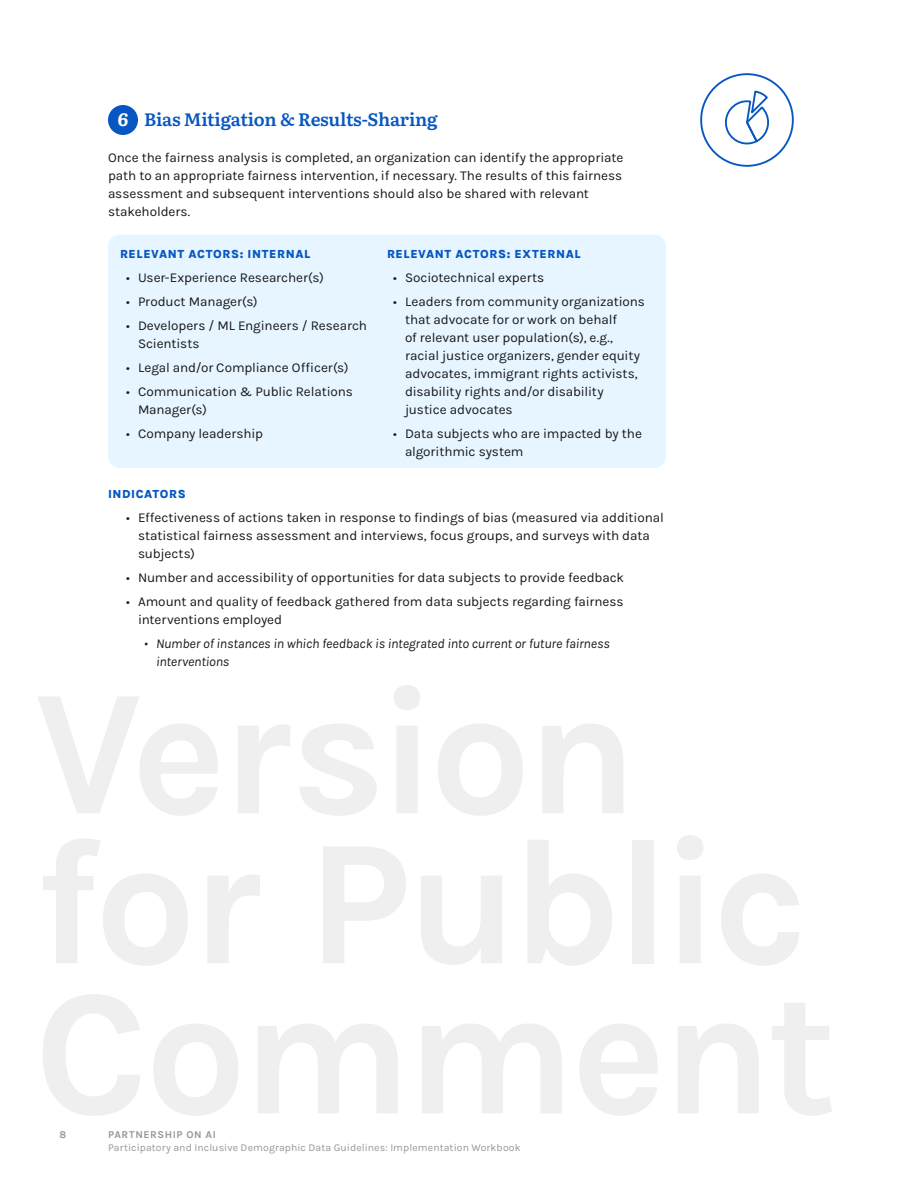
<style>
.page{position:relative;width:918px;height:1188px;background:#fff}
.page>*{position:absolute;margin:0;border:0;box-sizing:border-box;transform-origin:0 0}
.t1{font:18px "Literata";letter-spacing:-.015em;color:#0757c3}
.big_number{font:18px "Literata";color:#fff}
.body_-_single_space{font:13.5px/18px "Karla";letter-spacing:-.005em;color:#18181a}
.t2{font:italic 13.5px/18px "Karla";letter-spacing:-.01em;color:#18181a}
.t3{font:800 12px "Karla";letter-spacing:.05em;color:#0757c3}
.t4{font:10.5px "Karla";letter-spacing:.01em;color:#969797}
.t5{font:700 10.5px "Karla";letter-spacing:.055em;color:#969797}
</style>
<div class="page">
<div style="left:108px;top:105px;width:30px;height:30px;background:#0757c3;border-radius:50%"></div>
<div style="left:108px;top:235px;width:558px;height:233px;background:#e6f5ff;border-radius:12px"></div>
<div style="left:700px;top:73px;width:94px;height:94px;border:2px solid #0757c3;border-radius:50%"></div>
<svg style="left:724px;top:90px;width:45px;height:55px"></svg>
<p class="big_number" style="left:118px;top:106px;width:12px">6</p>
<h2 class="t1" style="left:144px;top:106px;width:295px">Bias Mitigation &amp; Results-Sharing</h2>
<p class="body_-_single_space" style="left:108px;top:148px;width:517px">Once the fairness analysis is completed, an organization can identify the appropriate path to an appropriate fairness intervention, if necessary. The results of this fairness assessment and subsequent interventions should also be shared with relevant stakeholders.</p>
<h4 class="t3" style="left:120px;top:246px;width:192px">RELEVANT ACTORS: INTERNAL</h4>
<h4 class="t3" style="left:387px;top:246px;width:195px">RELEVANT ACTORS: EXTERNAL</h4>
<p class="body_-_single_space" style="left:126px;top:268px;width:199px">• User-Experience Researcher(s)</p>
<p class="body_-_single_space" style="left:126px;top:292px;width:133px">• Product Manager(s)</p>
<p class="body_-_single_space" style="left:138px;top:316px;width:231px;text-indent:-12px">• Developers / ML Engineers / Research<br>Scientists</p>
<p class="body_-_single_space" style="left:126px;top:358px;width:224px">• Legal and/or Compliance Officer(s)</p>
<p class="body_-_single_space" style="left:138px;top:382px;width:217px;text-indent:-12px">• Communication &amp; Public Relations<br>Manager(s)</p>
<p class="body_-_single_space" style="left:126px;top:424px;width:138px">• Company leadership</p>
<p class="body_-_single_space" style="left:393px;top:268px;width:153px">• Sociotechnical experts</p>
<p class="body_-_single_space" style="left:405px;top:292px;width:241px;text-indent:-12px">• Leaders from community organizations that advocate for or work on behalf<br>of relevant user population(s), e.g., racial justice organizers, gender equity advocates, immigrant rights activists, disability rights and/or disability justice advocates</p>
<p class="body_-_single_space" style="left:405px;top:424px;width:238px;text-indent:-12px">• Data subjects who are impacted by the algorithmic system</p>
<h4 class="t3" style="left:108px;top:486px;width:79px">INDICATORS</h4>
<p class="body_-_single_space" style="left:138px;top:508px;width:527px;text-indent:-12px">• Effectiveness of actions taken in response to findings of bias (measured via additional statistical fairness assessment and interviews, focus groups, and surveys with data subjects)</p>
<p class="body_-_single_space" style="left:126px;top:568px;width:500px">• Number and accessibility of opportunities for data subjects to provide feedback</p>
<p class="body_-_single_space" style="left:138px;top:592px;width:487px;text-indent:-12px">• Amount and quality of feedback gathered from data subjects regarding fairness interventions employed</p>
<p class="t2" style="left:156px;top:634px;width:455px;text-indent:-12px">• Number of instances in which feedback is integrated into current or future fairness interventions</p>
<p class="t5" style="left:59px;top:1128px;width:8px">8</p>
<p class="t5" style="left:108px;top:1128px;width:109px">PARTNERSHIP ON AI</p>
<p class="t4" style="left:108px;top:1141px;width:414px">Participatory and Inclusive Demographic Data Guidelines: Implementation Workbook</p>
</div>
